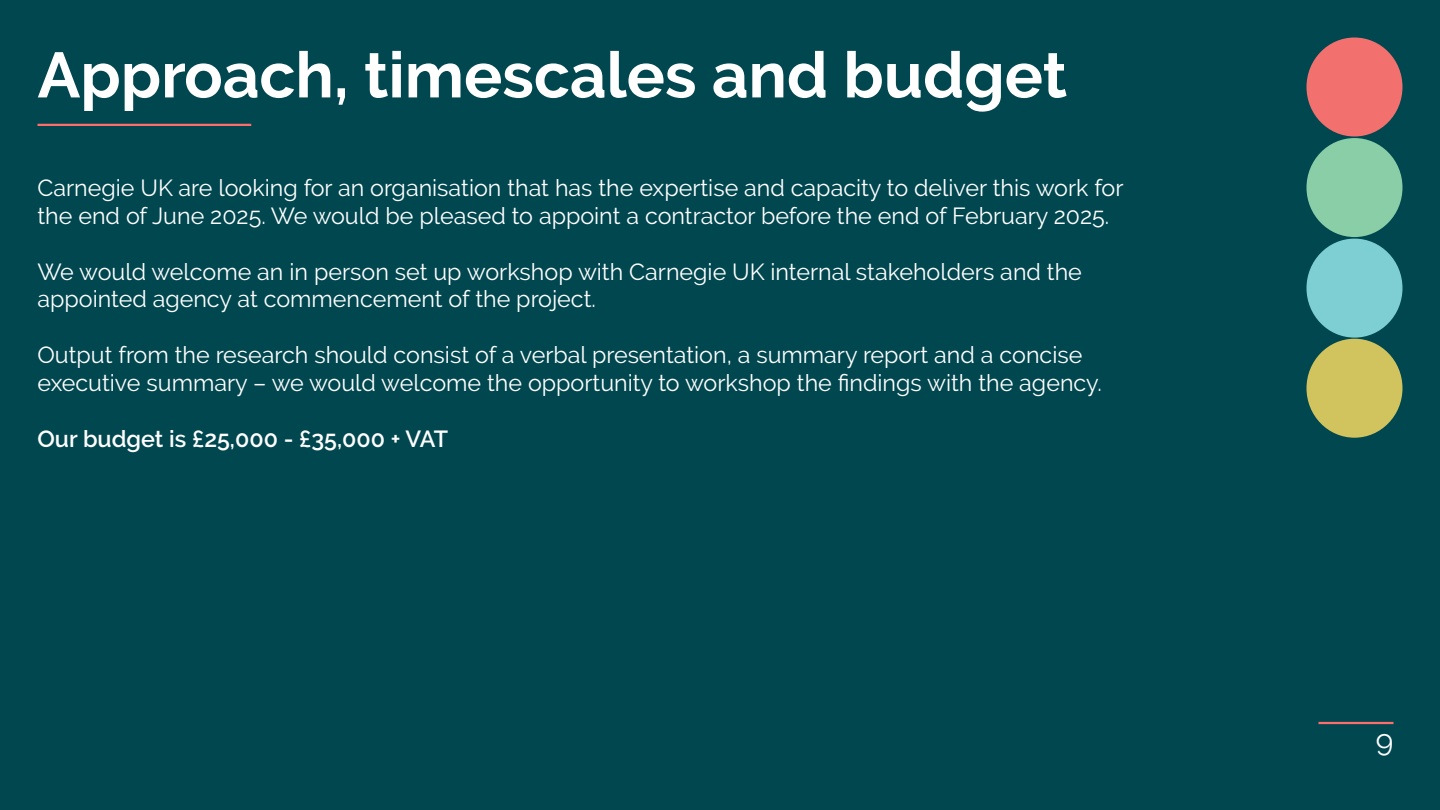
<style>
.page{position:relative;width:1440px;height:810px;background:#004750}
.page>*{position:absolute;margin:0;border:0;box-sizing:border-box;transform-origin:0 0}
.t1{font:700 63.75px "Raleway";color:#fff}
.t2{font:30px "Raleway";color:#fff}
.t3{font:23.25px/27.9px "Raleway";color:#fff}
.t4{font:600 23.25px "Raleway";color:#fff}
</style>
<div class="page">
<hr style="left:1318px;top:722px;width:76px;height:2px;background:#ff6d6a">
<hr style="left:38px;top:124px;width:213px;height:2px;background:#ff6d6a">
<div style="left:1306px;top:38px;width:96px;height:98px;background:#f2706d;border-radius:50%"></div>
<div style="left:1306px;top:138px;width:96px;height:99px;background:#8acea8;border-radius:50%"></div>
<div style="left:1306px;top:239px;width:96px;height:99px;background:#7dcfd4;border-radius:50%"></div>
<div style="left:1306px;top:339px;width:96px;height:99px;background:#d1c35e;border-radius:50%"></div>
<p class="t1" style="left:38px;top:39px;width:1031px">Approach, timescales and budget</p>
<p class="t3" style="left:38px;top:174px;width:1088px">Carnegie UK are looking for an organisation that has the expertise and capacity to deliver this work for the end of June 2025. We would be pleased to appoint a contractor before the end of February 2025.</p>
<p class="t3" style="left:38px;top:257px;width:1046px">We would welcome an in person set up workshop with Carnegie UK internal stakeholders and the appointed agency at commencement of the project.</p>
<p class="t3" style="left:38px;top:341px;width:1066px">Output from the research should consist of a verbal presentation, a summary report and a concise executive summary – we would welcome the opportunity to workshop the findings with the agency.</p>
<p class="t4" style="left:38px;top:425px;width:412px">Our budget is £25,000 - £35,000 + VAT</p>
<p class="t2" style="left:1376px;top:723px;width:19px">9</p>
</div>
